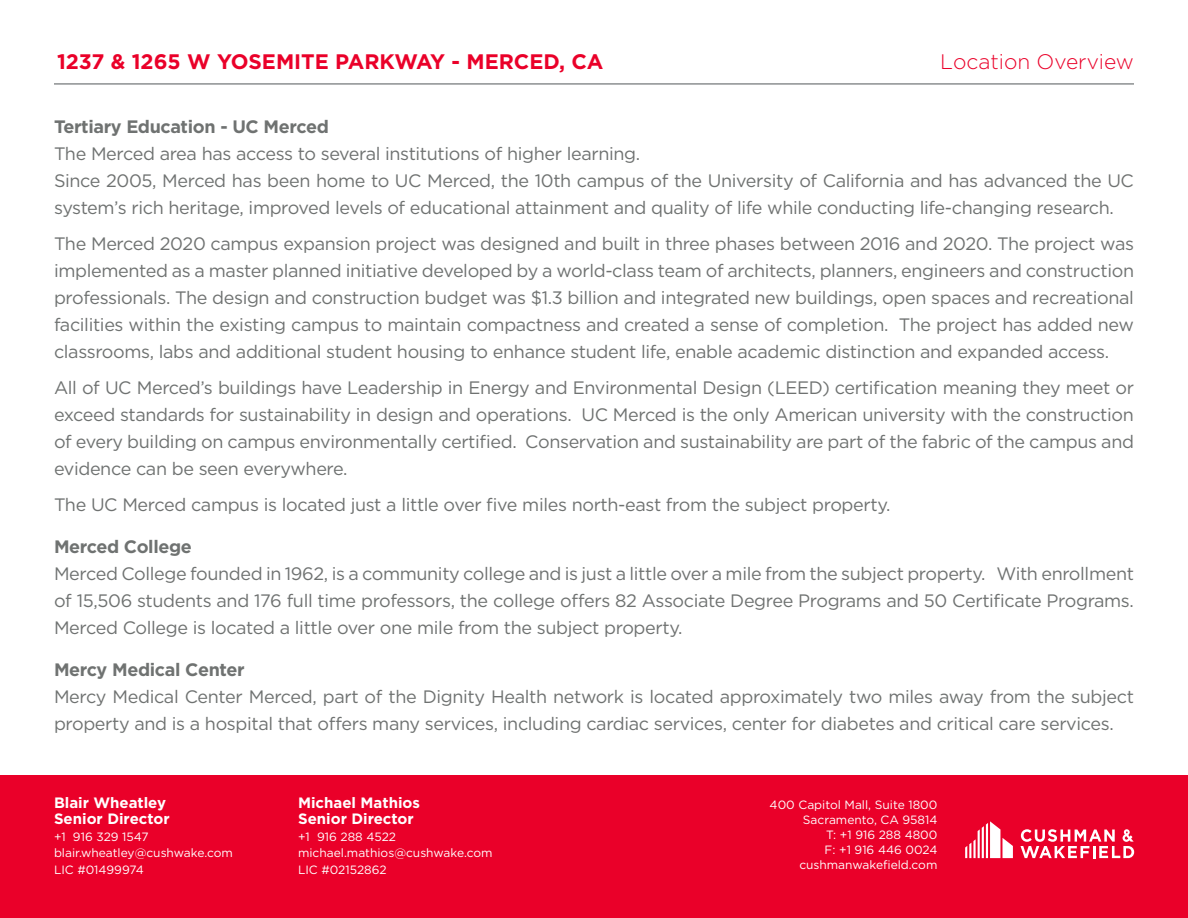
<style>
.page{position:relative;width:1188px;height:918px;background:#fff}
.page>*{position:absolute;margin:0;border:0;box-sizing:border-box;transform-origin:0 0}
.t1{font:700 21px "Gotham";color:#ea0029}
.t2{font:300 21px "Gotham";color:#ea0029}
.t3{font:18px/27px "Gotham";letter-spacing:-.02em;color:#6f7271;text-align:justify}
.t4{font:700 18px "Gotham";letter-spacing:-.02em;color:#6f7271}
.t5{font:700 15px/16.5px "Gotham";color:#fff}
.t6{font:12px/16.5px "Gotham";color:#fff}
</style>
<div class="page">
<hr style="left:54px;top:84px;width:1080px;height:1px;background:#53575a">
<div style="left:0;top:775px;width:1188px;height:143px;background:#ea0029"></div>
<svg style="left:965px;top:821px;width:48px;height:37px"></svg>
<svg style="left:1021px;top:829px;width:113px;height:29px"></svg>
<p class="t1" style="left:57px;top:48px;width:548px">1237 &amp; 1265 W YOSEMITE PARKWAY - MERCED, CA</p>
<p class="t2" style="left:940px;top:48px;width:195px">Location Overview</p>
<p class="t4" style="left:54px;top:114px;width:276px">Tertiary Education - UC Merced</p>
<p class="t3" style="left:54px;top:139px;width:1082px;text-align:left">The Merced area has access to several institutions of higher learning.<br>Since 2005, Merced has been home to UC Merced, the 10th campus of the University of California and has advanced the UC system’s rich heritage, improved levels of educational attainment and quality of life while conducting life-changing research.</p>
<p class="t3" style="left:54px;top:229px;width:1082px">The Merced 2020 campus expansion project was designed and built in three phases between 2016 and 2020. The project was implemented as a master planned initiative developed by a world-class team of architects, planners, engineers and construction professionals. The design and construction budget was $1.3 billion and integrated new buildings, open spaces and recreational facilities within the existing campus to maintain compactness and created a sense of completion. The project has added new classrooms, labs and additional student housing to enhance student life, enable academic distinction and expanded access.</p>
<p class="t3" style="left:54px;top:373px;width:1082px">All of UC Merced’s buildings have Leadership in Energy and Environmental Design (LEED) certification meaning they meet or exceed standards for sustainability in design and operations. UC Merced is the only American university with the construction of every building on campus environmentally certified. Conservation and sustainability are part of the fabric of the campus and evidence can be seen everywhere.</p>
<p class="t3" style="left:54px;top:490px;width:838px">The UC Merced campus is located just a little over five miles north-east from the subject property.</p>
<p class="t4" style="left:54px;top:534px;width:139px">Merced College</p>
<p class="t3" style="left:54px;top:559px;width:1082px">Merced College founded in 1962, is a community college and is just a little over a mile from the subject property. With enrollment of 15,506 students and 176 full time professors, the college offers 82 Associate Degree Programs and 50 Certificate Programs.<br>Merced College is located a little over one mile from the subject property.</p>
<p class="t4" style="left:54px;top:657px;width:192px">Mercy Medical Center</p>
<p class="t3" style="left:54px;top:682px;width:1082px">Mercy Medical Center Merced, part of the Dignity Health network is located approximately two miles away from the subject property and is a hospital that offers many services, including cardiac services, center for diabetes and critical care services.</p>
<p class="t5" style="left:54px;top:794px;width:117px">Blair Wheatley<br>Senior Director</p>
<p class="t6" style="left:54px;top:828px;width:180px">+1 916 329 1547 blair.wheatley@cushwake.com<br>LIC #01499974</p>
<p class="t5" style="left:298px;top:794px;width:123px">Michael Mathios<br>Senior Director</p>
<p class="t6" style="left:298px;top:828px;width:196px">+1 916 288 4522 michael.mathios@cushwake.com<br>LIC #02152862</p>
<p class="t6" style="left:770px;top:797px;width:169px;line-height:15px;text-align:right">400 Capitol Mall, Suite 1800<br>Sacramento, CA 95814<br>T: +1 916 288 4800<br>F: +1 916 446 0024 cushmanwakefield.com</p>
</div>
